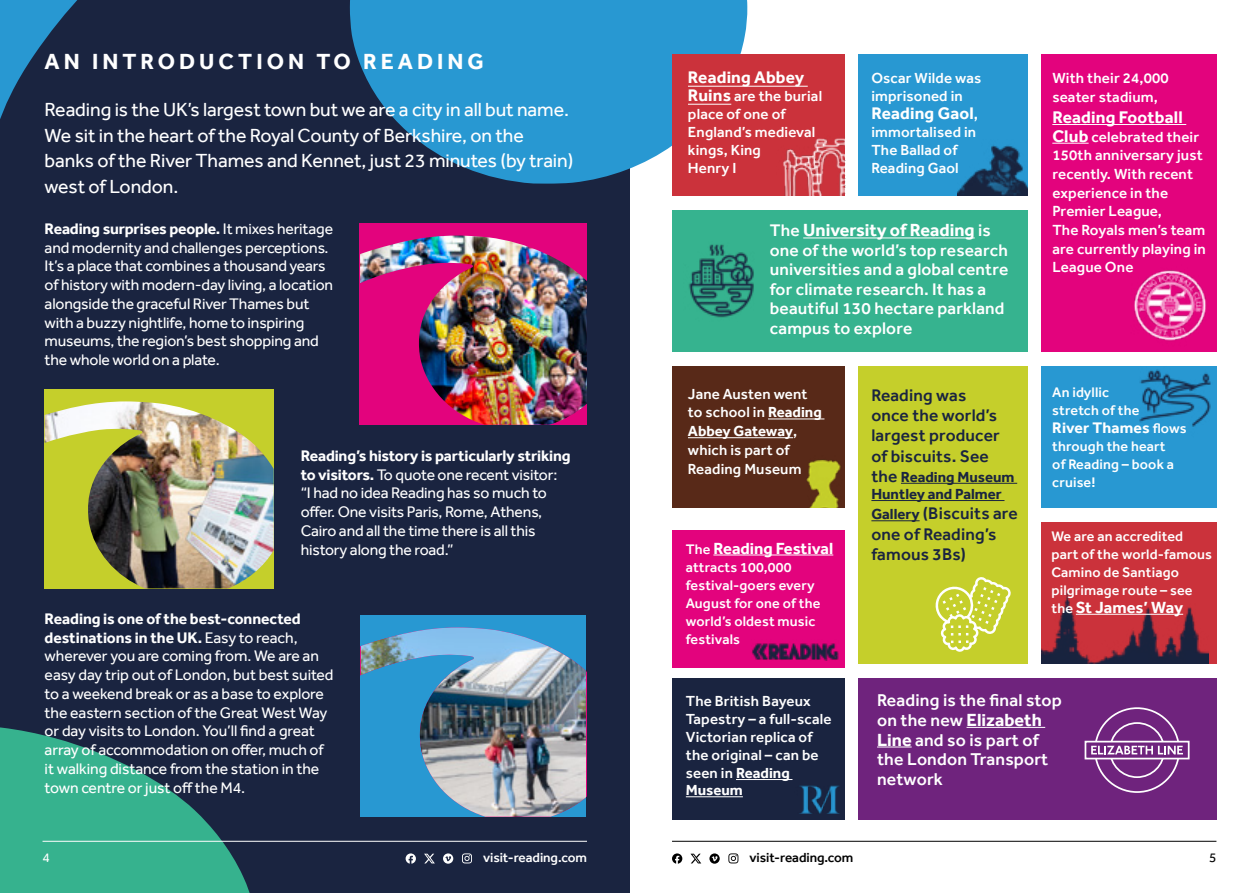
<style>
.page{position:relative;width:1259px;height:893px;background:#fff}
.page>*{position:absolute;margin:0;border:0;box-sizing:border-box;transform-origin:0 0}
.t1{font:700 22.5px "Effra";letter-spacing:.18em;color:#fff}
.t2{font:19.5px/25.5px "Effra";letter-spacing:-.005em;color:#fff}
.t3{font:700 18px "Effra";color:#fff}
.t4{font:500 17.55px/19.6px "Effra";letter-spacing:.01em;color:#fff}
.t5{font:500 17.25px/19.5px "Effra";letter-spacing:.01em;color:#fff}
.t6{font:500 17.25px/20.2px "Effra";letter-spacing:.01em;color:#1a2440}
.t7{font:700 17.25px "Effra";letter-spacing:.01em;color:#fff}
.t8{font:700 16.5px "Effra";color:#fff}
.t9{font:15.75px/18.8px "Effra";letter-spacing:-.01em;color:#fff}
.t10{font:700 15.75px "Effra";letter-spacing:.01em;color:#fff}
.t11{font:500 15px/18.8px "Effra";letter-spacing:.01em;color:#fff}
.t12{font:700 15px/17.2px "Effra";color:#1a2440}
.t13{font:500 14.25px/18px "Effra";letter-spacing:.01em;color:#fff}
.t14{font:500 13.5px "Effra";letter-spacing:-.005em;color:#000}
.t15{font:500 13.5px "Effra";letter-spacing:-.005em;color:#fff}
.t16{font:13.5px "Effra";color:#000}
.t17{font:13.5px "Effra";color:#fff}
.s1{font-weight:700}
.s2{font-weight:700;font-size:17.25px}
.s3{font-weight:500;font-size:15.75px}
.s4{font-weight:500;font-size:17.25px}
.s5{font-weight:700;font-size:15px}
.s6{font-weight:500;font-size:14.25px}
.s7{font-weight:500;font-size:17.55px}
.s8{font-weight:700;font-size:18px}
</style>
<div class="page">
<div style="left:0;top:0;width:629px;height:893px;background:#1a2440"></div>
<svg style="left:0;top:0;width:747px;height:184px"></svg>
<svg style="left:0;top:727px;width:258px;height:166px"></svg>
<hr style="left:672px;top:841px;width:544px;height:1px;background:#000">
<svg style="left:728px;top:853px;width:10px;height:10px"></svg>
<svg style="left:690px;top:854px;width:11px;height:9px"></svg>
<svg style="left:672px;top:853px;width:10px;height:11px"></svg>
<svg style="left:709px;top:853px;width:10px;height:11px"></svg>
<div style="left:672px;top:54px;width:172px;height:142px;background:#cb323b"></div>
<div style="left:672px;top:210px;width:172px;height:141px;background:#36b38f"></div>
<div style="left:672px;top:530px;width:172px;height:138px;background:#e3037d"></div>
<div style="left:672px;top:678px;width:172px;height:142px;background:#1a2440"></div>
<div style="left:672px;top:366px;width:172px;height:141px;background:#582918"></div>
<div style="left:858px;top:54px;width:169px;height:142px;background:#2898d2"></div>
<div style="left:814px;top:210px;width:213px;height:141px;background:#36b38f"></div>
<div style="left:858px;top:366px;width:169px;height:297px;background:#c5cf2b"></div>
<div style="left:1041px;top:54px;width:175px;height:297px;background:#e3037d"></div>
<div style="left:1041px;top:522px;width:175px;height:141px;background:#cb323b"></div>
<div style="left:858px;top:678px;width:226px;height:142px;background:#6f237d"></div>
<div style="left:1041px;top:678px;width:175px;height:142px;background:#6f237d"></div>
<div style="left:1041px;top:366px;width:175px;height:141px;background:#2898d2"></div>
<div style="left:361px;top:615px;width:225px;height:202px;background:#2898d2"></div>
<img style="left:361px;top:627px;width:225px;height:190px">
<div style="left:360px;top:223px;width:227px;height:202px;background:#e3037d"></div>
<img style="left:360px;top:236px;width:227px;height:189px">
<div style="left:45px;top:389px;width:229px;height:199px;background:#c5cf2b"></div>
<img style="left:45px;top:401px;width:229px;height:187px">
<hr style="left:688px;top:86px;width:119px;height:1px;background:#fff">
<hr style="left:688px;top:104px;width:43px;height:1px;background:#fff">
<hr style="left:768px;top:419px;width:56px;height:1px;background:#fff">
<hr style="left:688px;top:437px;width:105px;height:1px;background:#fff">
<hr style="left:901px;top:483px;width:116px;height:1px;background:#1a2440">
<hr style="left:871px;top:500px;width:133px;height:1px;background:#1a2440">
<hr style="left:871px;top:520px;width:48px;height:1px;background:#1a2440">
<hr style="left:713px;top:555px;width:120px;height:1px;background:#fff">
<hr style="left:736px;top:779px;width:56px;height:1px;background:#fff">
<hr style="left:686px;top:796px;width:57px;height:1px;background:#fff">
<hr style="left:1052px;top:124px;width:134px;height:1px;background:#fff">
<hr style="left:1052px;top:143px;width:36px;height:1px;background:#fff">
<hr style="left:803px;top:238px;width:171px;height:1px;background:#fff">
<hr style="left:966px;top:727px;width:79px;height:1px;background:#fff">
<hr style="left:877px;top:747px;width:34px;height:1px;background:#fff">
<div style="left:1084px;top:741px;width:105px;height:18px;background:#6f237d;border:2px solid #fff"></div>
<svg style="left:1091px;top:707px;width:92px;height:86px"></svg>
<img style="left:957px;top:145px;width:70px;height:51px">
<img style="left:759px;top:431px;width:86px;height:76px">
<img style="left:689px;top:244px;width:65px;height:74px">
<img style="left:1134px;top:270px;width:73px;height:71px">
<img style="left:783px;top:122px;width:62px;height:74px">
<svg style="left:935px;top:577px;width:76px;height:75px"></svg>
<img style="left:752px;top:643px;width:87px;height:17px">
<img style="left:800px;top:774px;width:45px;height:39px">
<img style="left:1139px;top:369px;width:72px;height:58px">
<img style="left:1041px;top:592px;width:167px;height:71px">
<hr style="left:1076px;top:614px;width:107px;height:1px;background:#fff">
<hr style="left:43px;top:841px;width:544px;height:1px;background:#fff">
<svg style="left:462px;top:853px;width:10px;height:10px"></svg>
<svg style="left:424px;top:854px;width:11px;height:9px"></svg>
<svg style="left:405px;top:853px;width:11px;height:11px"></svg>
<svg style="left:443px;top:853px;width:10px;height:11px"></svg>
<h1 class="t1" style="left:45px;top:48px;width:441px">AN INTRODUCTION TO READING</h1>
<p class="t2" style="left:45px;top:97px;width:530px">Reading is the UK’s largest town but we are a city in all but name.<br>We sit in the heart of the Royal County of Berkshire, on the banks of the River Thames and Kennet, just 23 minutes (by train) west of London.</p>
<p class="t9" style="left:45px;top:219px;width:290px"><span class="s1">Reading surprises people.</span> It mixes heritage and modernity and challenges perceptions.<br>It’s a place that combines a thousand years of history with modern-day living, a location alongside the graceful River Thames but with a buzzy nightlife, home to inspiring museums, the region’s best shopping and the whole world on a plate.</p>
<p class="t9" style="left:301px;top:446px;width:272px"><span class="s1">Reading’s history is particularly striking to visitors.</span> To quote one recent visitor: “I had no idea Reading has so much to offer. One visits Paris, Rome, Athens, Cairo and all the time there is all this history along the road.”</p>
<p class="t9" style="left:45px;top:609px;width:290px"><span class="s1">Reading is one of the best-connected destinations in the UK.</span> Easy to reach, wherever you are coming from. We are an easy day trip out of London, but best suited to a weekend break or as a base to explore the eastern section of the Great West Way or day visits to London. You’ll find a great array of accommodation on offer, much of it walking distance from the station in the town centre or just off the M4.</p>
<p class="t17" style="left:43px;top:850px;width:9px">4</p>
<p class="t15" style="left:483px;top:850px;width:105px">visit-reading.com</p>
<p class="t7" style="left:688px;top:67px;width:118px">Reading Abbey</p>
<p class="t11" style="left:688px;top:87px;width:136px;line-height:18px"><span class="s2">Ruins</span> are the burial place of one of<br>England’s medieval kings, King<br>Henry I</p>
<p class="t11" style="left:871px;top:69px;width:112px;line-height:18px">Oscar Wilde was imprisoned in</p>
<p class="t7" style="left:871px;top:103px;width:108px">Reading Gaol<span class="s3">,</span></p>
<p class="t11" style="left:871px;top:123px;width:106px;line-height:18px">immortalised in<br>The Ballad of<br>Reading Gaol</p>
<p class="t3" style="left:770px;top:220px;width:222px"><span class="s4">The</span> University of Reading <span class="s4">is</span></p>
<p class="t5" style="left:770px;top:240px;width:240px">one of the world’s top research universities and a global centre for climate research. It has a beautiful 130 hectare parkland campus to explore</p>
<p class="t11" style="left:688px;top:384px;width:135px">Jane Austen went to school in <span class="s1">Reading<br>Abbey Gateway</span>, which is part of<br>Reading Museum</p>
<p class="t6" style="left:871px;top:385px;width:130px">Reading was once the world’s largest producer of biscuits. See</p>
<p class="t12" style="left:871px;top:468px;width:145px"><span class="s4">the</span> Reading Museum<br>Huntley and Palmer</p>
<p class="t6" style="left:871px;top:503px;width:148px"><span class="s5">Gallery</span> (Biscuits are one of Reading’s famous 3Bs)</p>
<p class="t8" style="left:686px;top:538px;width:149px"><span class="s6">The</span> Reading Festival</p>
<p class="t13" style="left:686px;top:558px;width:136px">attracts 100,000 festival-goers every<br>August for one of the world’s oldest music festivals</p>
<p class="t11" style="left:1052px;top:69px;width:118px">With their 24,000 seater stadium,</p>
<p class="t7" style="left:1052px;top:107px;width:132px">Reading Football</p>
<p class="t11" style="left:1052px;top:127px;width:155px"><span class="s2">Club</span> celebrated their<br>150th anniversary just recently. With recent experience in the<br>Premier League,<br>The Royals men’s team are currently playing in<br>League One</p>
<p class="t13" style="left:1052px;top:383px;width:89px">An idyllic stretch of the</p>
<p class="t10" style="left:1052px;top:418px;width:136px">River Thames <span class="s6">flows</span></p>
<p class="t13" style="left:1052px;top:437px;width:123px">through the heart of Reading – book a cruise!</p>
<p class="t13" style="left:1051px;top:527px;width:162px">We are an accredited part of the world-famous<br>Camino de Santiago pilgrimage route – see</p>
<p class="t8" style="left:1051px;top:597px;width:133px"><span class="s6">the</span> St James’ Way</p>
<p class="t11" style="left:686px;top:692px;width:147px;line-height:17.9px">The British Bayeux<br>Tapestry – a full-scale<br>Victorian replica of the original – can be seen in <span class="s1">Reading<br>Museum</span></p>
<p class="t4" style="left:877px;top:690px;width:186px">Reading is the final stop</p>
<p class="t3" style="left:877px;top:709px;width:166px"><span class="s7">on the new</span> Elizabeth</p>
<p class="t4" style="left:877px;top:730px;width:173px"><span class="s8">Line</span> and so is part of the London Transport network</p>
<p class="t14" style="left:749px;top:850px;width:105px">visit-reading.com</p>
<p class="t16" style="left:1209px;top:850px;width:9px">5</p>
</div>
